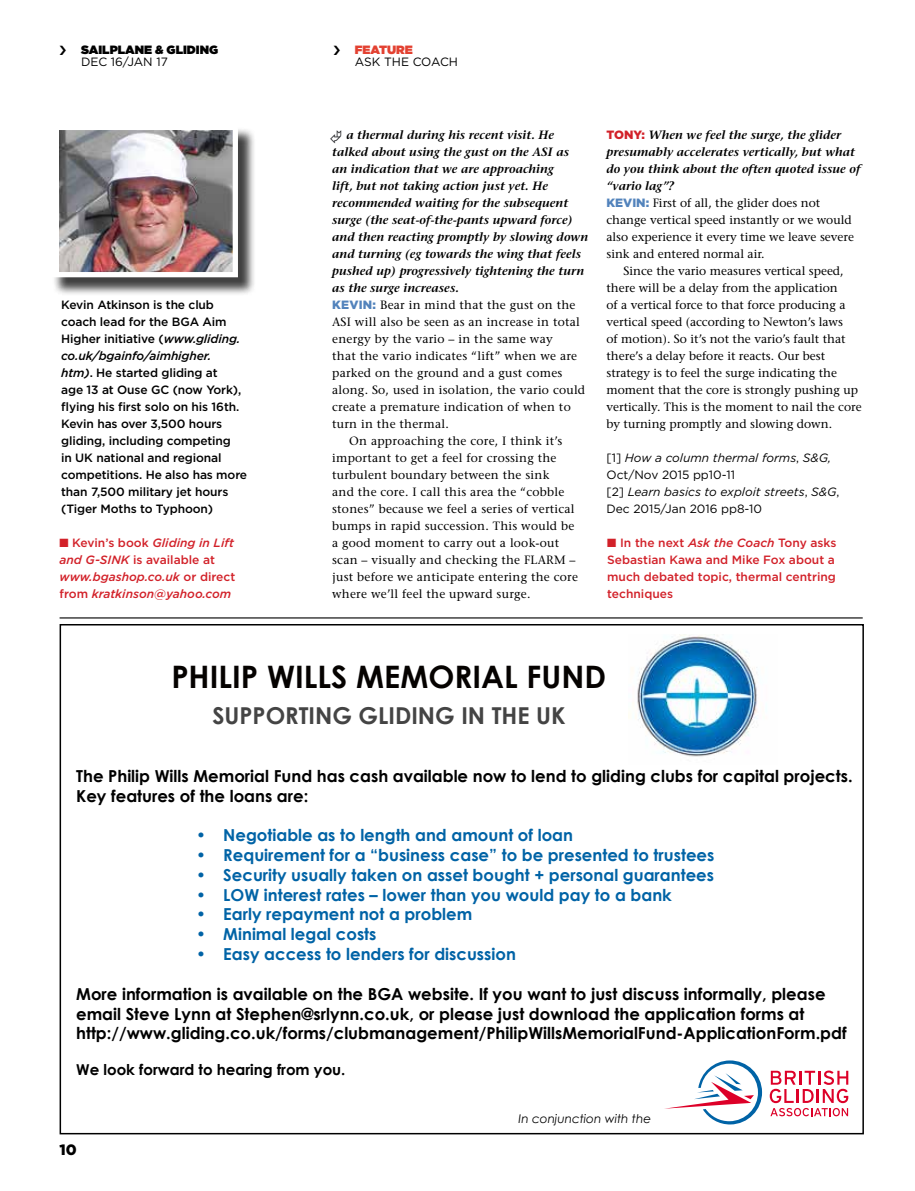
<style>
.page{position:relative;width:915px;height:1191px;background:#fff}
.page>*{position:absolute;margin:0;border:0;box-sizing:border-box;transform-origin:0 0}
.t1{font:700 30.9px "Century Gothic";color:#050200}
.t2{font:700 23.25px "Century Gothic";color:#444}
.t3{font:700 16.5px/19.8px "Century Gothic";color:#000}
.t4{font:700 16.5px "Century Gothic";color:#0063a6}
.t5{font:700 15px "Century Gothic";color:#000}
.t6{font:900 15px "Gotham";color:#000}
.t7{font:12px/17px "Stone Serif";color:#000}
.t8{font:12px "Stone Serif";letter-spacing:.02em;color:#000}
.t9{font:italic 600 12px "Stone Serif";color:#000}
.t10{font:500 12px/17px "Gotham";letter-spacing:-.01em;color:#000}
.t11{font:italic 12px/17px "Gotham";color:#000}
.t12{font:500 12px/17px "Gotham";color:#d22129}
.t13{font:italic 500 12px/17px "Gotham";color:#d22129}
.t14{font:12px "Gotham";color:#000}
.t15{font:italic 12px "Century Gothic";color:#000}
.t16{font:900 12px "Gotham";color:#000}
.t17{font:900 12px "Gotham";color:#e34131}
.s1{font-style:italic}
.s2{font-style:normal}
.s3{font-family:"Gotham";font-weight:900;color:#5283bc}
.s4{font-family:"Gotham";font-weight:900;color:#d22129}
.s5{font-weight:600;font-style:italic}
</style>
<div class="page">
<div style="left:52px;top:127px;width:205px;height:169px;background:#000;opacity:.75"></div>
<img style="left:59px;top:131px;width:173px;height:140px">
<div style="left:50px;top:125px;width:188px;height:152px;border:5px solid #fff"></div>
<img style="left:628px;top:634px;width:130px;height:123px">
<svg style="left:664px;top:1060px;width:98px;height:64px"></svg>
<svg style="left:769px;top:1070px;width:79px;height:46px"></svg>
<hr style="left:60px;top:617px;width:802px;height:1px;background:#000">
<p class="t16" style="left:81px;top:42px;width:138px">SAILPLANE &amp; GLIDING</p>
<p class="t14" style="left:81px;top:55px;width:88px">DEC 16/JAN 17</p>
<p class="t10" style="left:61px;top:296px;width:187px">Kevin Atkinson is the club coach lead for the BGA Aim<br>Higher initiative (<span class="s1">www.gliding. co.uk/bgainfo/aimhigher.<br>htm)</span>. He started gliding at<br>age 13 at Ouse GC (now York), flying his first solo on his 16th.<br>Kevin has over 3,500 hours gliding, including competing<br>in UK national and regional competitions. He also has more than 7,500 military jet hours (Tiger Moths to Typhoon)</p>
<p class="t13" style="left:60px;top:534px;width:177px">■ <span class="s2">Kevin’s book</span> Gliding in Lift and G-SINK <span class="s2">is available at </span>www.bgashop.co.uk <span class="s2">or direct from</span> kratkinson@yahoo.com</p>
<p class="t17" style="left:355px;top:42px;width:59px">FEATURE</p>
<p class="t14" style="left:355px;top:55px;width:105px">ASK THE COACH</p>
<p class="t9" style="left:346px;top:128px;width:209px">a thermal during his recent visit. He</p>
<p class="t9" style="left:332px;top:145px;width:238px">talked about using the gust on the ASI as</p>
<p class="t9" style="left:332px;top:162px;width:223px">an indication that we are approaching</p>
<p class="t9" style="left:332px;top:179px;width:217px">lift, but not taking action just yet. He</p>
<p class="t9" style="left:332px;top:196px;width:237px">recommended waiting for the subsequent</p>
<p class="t9" style="left:332px;top:213px;width:242px">surge (the seat-of-the-pants upward force)</p>
<p class="t9" style="left:332px;top:230px;width:257px">and then reacting promptly by slowing down</p>
<p class="t9" style="left:332px;top:247px;width:250px">and turning (eg towards the wing that feels</p>
<p class="t9" style="left:332px;top:264px;width:253px">pushed up) progressively tightening the turn</p>
<p class="t9" style="left:332px;top:281px;width:128px">as the surge increases.</p>
<p class="t8" style="left:332px;top:298px;width:245px"><span class="s3">KEVIN:</span> Bear in mind that the gust on the</p>
<p class="t8" style="left:332px;top:315px;width:249px">ASI will also be seen as an increase in total</p>
<p class="t8" style="left:332px;top:332px;width:222px">energy by the vario – in the same way</p>
<p class="t8" style="left:332px;top:349px;width:246px">that the vario indicates “lift” when we are</p>
<p class="t8" style="left:332px;top:366px;width:232px">parked on the ground and a gust comes</p>
<p class="t8" style="left:332px;top:383px;width:254px">along. So, used in isolation, the vario could</p>
<p class="t8" style="left:332px;top:400px;width:240px">create a premature indication of when to</p>
<p class="t8" style="left:332px;top:417px;width:118px">turn in the thermal.</p>
<p class="t8" style="left:349px;top:434px;width:214px">On approaching the core, I think it’s</p>
<p class="t8" style="left:332px;top:451px;width:226px">important to get a feel for crossing the</p>
<p class="t8" style="left:332px;top:468px;width:218px">turbulent boundary between the sink</p>
<p class="t8" style="left:332px;top:485px;width:234px">and the core. I call this area the “cobble</p>
<p class="t8" style="left:332px;top:502px;width:244px">stones” because we feel a series of vertical</p>
<p class="t8" style="left:332px;top:519px;width:244px">bumps in rapid succession. This would be</p>
<p class="t8" style="left:332px;top:536px;width:228px">a good moment to carry out a look-out</p>
<p class="t8" style="left:332px;top:553px;width:245px">scan – visually and checking the Flarm –</p>
<p class="t8" style="left:332px;top:570px;width:247px">just before we anticipate entering the core</p>
<p class="t8" style="left:332px;top:587px;width:200px">where we’ll feel the upward surge.</p>
<p class="t7" style="left:606px;top:126px;width:255px"><span class="s4">TONY:</span> <span class="s5">When we feel the surge, the glider presumably accelerates vertically, but what do you think about the often quoted issue of “vario lag”?<br></span><span class="s3">KEVIN:</span> First of all, the glider does not change vertical speed instantly or we would also experience it every time we leave severe sink and entered normal air.</p>
<p class="t7" style="left:606px;top:262px;width:257px;text-indent:17px">Since the vario measures vertical speed, there will be a delay from the application<br>of a vertical force to that force producing a vertical speed (according to Newton’s laws<br>of motion). So it’s not the vario’s fault that there’s a delay before it reacts. Our best strategy is to feel the surge indicating the moment that the core is strongly pushing up vertically. This is the moment to nail the core by turning promptly and slowing down.</p>
<p class="t11" style="left:606px;top:449px;width:234px"><span class="s2">[1]</span> How a column thermal forms<span class="s2">,</span> S&amp;G,<br><span class="s2">OCT/N OV 2015 PP10-11<br>[2]</span> Learn basics to exploit streets<span class="s2">,</span> S&amp;G<span class="s2">,<br>DEC 2015/JAN 2016 PP8-10</span></p>
<p class="t12" style="left:607px;top:534px;width:231px">■ In the next <span class="s1">Ask the Coach</span> Tony asks<br>Sebastian Kawa and Mike Fox about a much debated topic, thermal centring techniques</p>
<h1 class="t1" style="left:171px;top:653px;width:436px">PHILIP WILLS MEMORIAL FUND</h1>
<h2 class="t2" style="left:212px;top:697px;width:354px">SUPPORTING GLIDING IN THE UK</h2>
<h3 class="t3" style="left:76px;top:765px;width:777px">The Philip Wills Memorial Fund has cash available now to lend to gliding clubs for capital projects.<br>Key features of the loans are:</h3>
<h3 class="t4" style="left:196px;top:822px;width:378px">• Negotiable as to length and amount of loan</h3>
<h3 class="t4" style="left:196px;top:842px;width:519px">• Requirement for a “business case” to be presented to trustees</h3>
<h3 class="t4" style="left:196px;top:862px;width:519px">• Security usually taken on asset bought + personal guarantees</h3>
<h3 class="t4" style="left:196px;top:882px;width:477px">• LOW interest rates – lower than you would pay to a bank</h3>
<h3 class="t4" style="left:196px;top:902px;width:277px">• Early repayment not a problem</h3>
<h3 class="t4" style="left:196px;top:921px;width:182px">• Minimal legal costs</h3>
<h3 class="t4" style="left:196px;top:941px;width:321px">• Easy access to lenders for discussion</h3>
<p class="t3" style="left:76px;top:983px;width:771px">More information is available on the BGA website. If you want to just discuss informally, please email Steve Lynn at Stephen@srlynn.co.uk, or please just download the application forms at http://www.gliding.co.uk/forms/clubmanagement/PhilipWillsMemorialFund-ApplicationForm.pdf</p>
<p class="t5" style="left:76px;top:1058px;width:271px">We look forward to hearing from you.</p>
<p class="t6" style="left:60px;top:1141px;width:19px">10</p>
<p class="t15" style="left:518px;top:1110px;width:134px">In conjunction with the</p>
</div>
